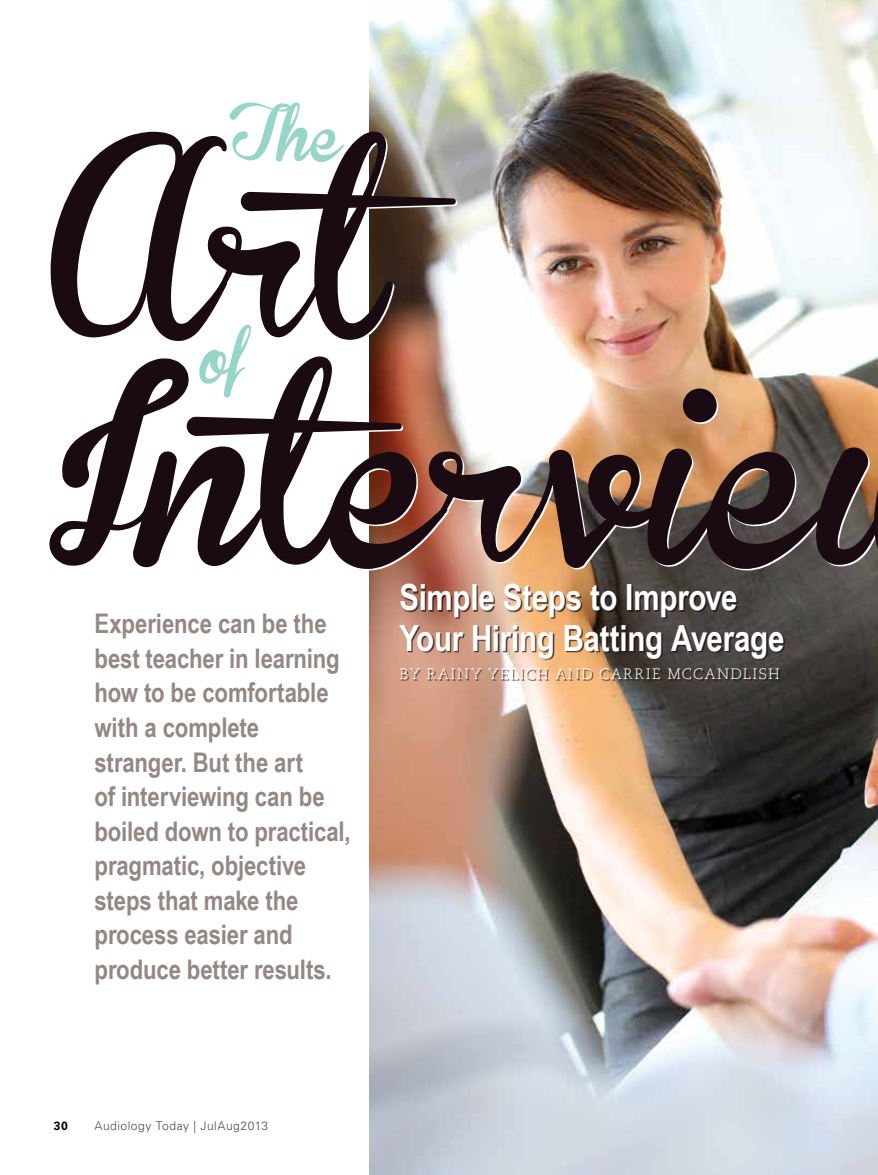
<style>
.page{position:relative;width:878px;height:1175px;background:#fff}
.page>*{position:absolute;margin:0;border:0;box-sizing:border-box;transform-origin:0 0}
.t1{font:700 36px/40.5px "Arial Narrow";letter-spacing:-.01em;color:#fff}
.t2{font:700 27px/34.5px "Arial Narrow";letter-spacing:-.005em;color:#938884}
.t3{font:300 15px "Caecilia Com 45";letter-spacing:.095em;color:#fff}
.t4{font:300 12px "Univers LT Std";letter-spacing:.04em;color:#4d4d4f}
.t5{font:700 12px "Univers LT Std";color:#000}
</style>
<div class="page">
<img style="left:370px;top:0;width:508px;height:1174px">
<div style="left:401px;top:585px;width:384px;height:95px;background:#1a0b12;opacity:.75"></div>
<svg style="left:51px;top:132px;width:405px;height:209px"></svg>
<svg style="left:230px;top:102px;width:114px;height:60px"></svg>
<img style="left:49px;top:356px;width:829px;height:286px">
<svg style="left:199px;top:325px;width:52px;height:73px"></svg>
<p class="t2" style="left:94px;top:605px;width:258px">Experience can be the best teacher in learning how to be comfortable with a complete stranger. But the art<br>of interviewing can be boiled down to practical, pragmatic, objective steps that make the process easier and produce better results.</p>
<h1 class="t1" style="left:399px;top:575px;width:386px">Simple Steps to Improve<br>Your Hiring Batting Average</h1>
<p class="t3" style="left:399px;top:664px;width:216px">BY RAINY YELICH AND CARR</p>
<p class="t3" style="left:645px;top:664px;width:136px">IE MCCANDLISH</p>
<p class="t5" style="left:54px;top:1118px;width:15px">30</p>
<p class="t4" style="left:94px;top:1118px;width:175px">Audiology Today | JulAug2013</p>
</div>
